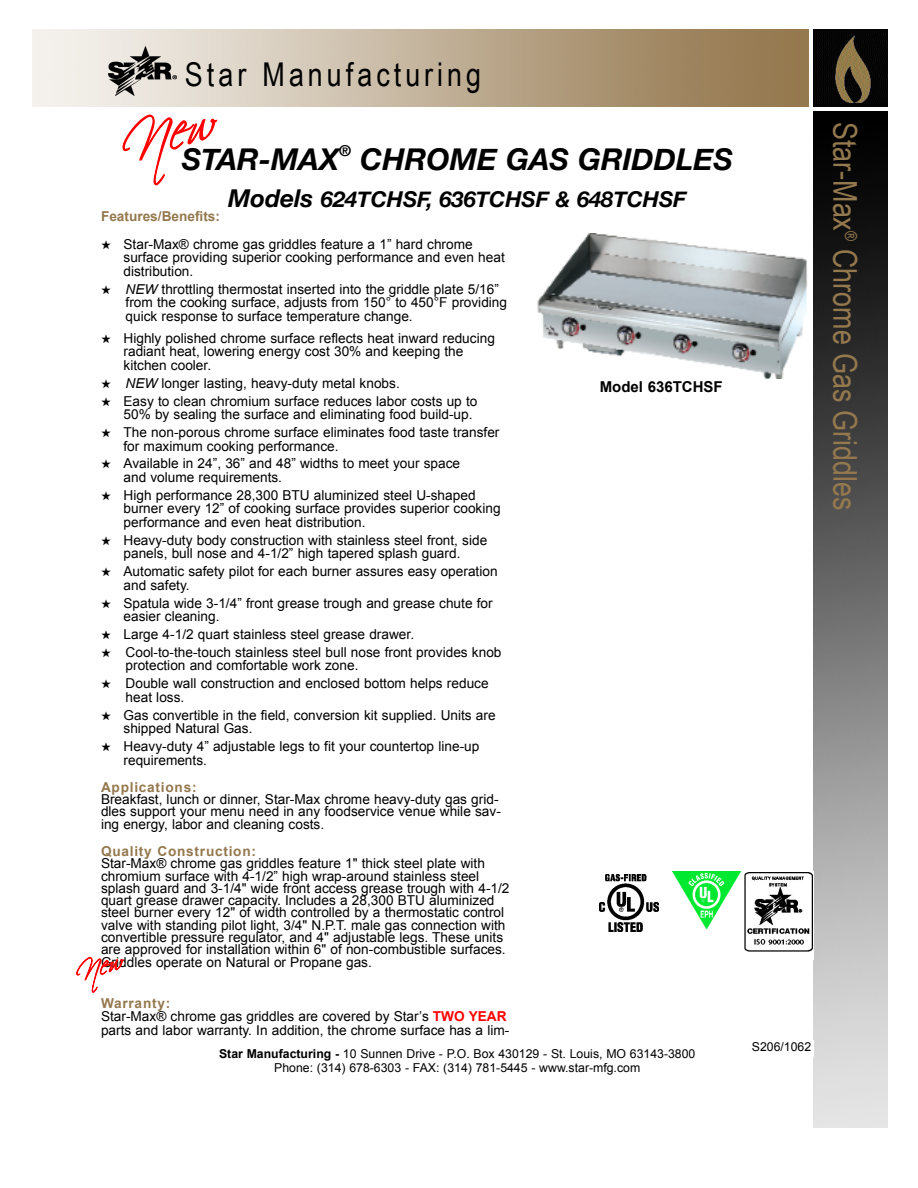
<style>
.page{position:relative;width:918px;height:1188px;background:#fff}
.page>*{position:absolute;margin:0;border:0;box-sizing:border-box;transform-origin:0 0}
.t1{font:32.7px "Arial Narrow";color:#94784e}
.t2{font:32.7px "Arial Narrow";letter-spacing:.125em;color:#000}
.t3{font:italic 700 30px "Helvetica Neue";color:#000}
.t4{font:italic 700 21.9px "Helvetica Neue";color:#000}
.t5{font:700 15px "Arial";color:#000}
.t6{font:italic 700 15px "Helvetica Neue";color:#000}
.t7{font:13.65px/13.6px "Arial";color:#000}
.t8{font:700 13.65px "Arial";letter-spacing:.055em;color:#94784e}
.t9{font:700 13.65px "Arial";color:#94784e}
.t10{font:12.3px/14.7px "Arial";color:#000;text-align:center}
.s1{font-size:24.6px}
.s2{font-style:italic}
.s3{font-weight:700;color:#94784e}
.s4{font-weight:700;color:#f00}
.s5{font-weight:700}
</style>
<div class="page">
<img style="left:32px;top:29px;width:776px;height:78px">
<img style="left:814px;top:29px;width:73px;height:78px">
<img style="left:814px;top:111px;width:73px;height:1017px">
<img style="left:108px;top:46px;width:69px;height:50px">
<img style="left:537px;top:233px;width:271px;height:146px">
<img style="left:745px;top:872px;width:68px;height:79px">
<img style="left:672px;top:872px;width:69px;height:56px">
<img style="left:599px;top:874px;width:60px;height:58px">
<h1 class="t2" style="left:185px;top:55px;width:298px">Star Manufacturing</h1>
<h2 class="t3" style="left:182px;top:141px;width:159px">STAR-MAX</h2>
<p class="t6" style="left:339px;top:141px;width:14px">®</p>
<h2 class="t3" style="left:360px;top:141px;width:374px">CHROME GAS GRIDDLES</h2>
<h3 class="t4" style="left:228px;top:186px;width:459px"><span class="s1">Models</span> 624TCHSF, 636TCHSF &amp; 648TCHSF</h3>
<p class="t9" style="left:101px;top:209px;width:121px">Features/Benefits:</p>
<p class="t7" style="left:124px;top:237px;width:383px;text-indent:-23px">★ Star-Max® chrome gas griddles feature a 1” hard chrome surface providing superior cooking performance and even heat distribution.</p>
<p class="t7" style="left:126px;top:282px;width:383px;text-indent:-25px">★ <span class="s2">NEW</span> throttling thermostat inserted into the griddle plate 5/16” from the cooking surface, adjusts from 150° to 450°F providing quick response to surface temperature change.</p>
<p class="t7" style="left:124px;top:331px;width:373px;text-indent:-23px">★ Highly polished chrome surface reflects heat inward reducing radiant heat, lowering energy cost 30% and keeping the kitchen cooler.</p>
<p class="t7" style="left:101px;top:376px;width:300px">★ <span class="s2">NEW</span> longer lasting, heavy-duty metal knobs.</p>
<p class="t7" style="left:124px;top:394px;width:355px;text-indent:-23px">★ Easy to clean chromium surface reduces labor costs up to<br>50% by sealing the surface and eliminating food build-up.</p>
<p class="t7" style="left:124px;top:425px;width:377px;text-indent:-23px">★ The non-porous chrome surface eliminates food taste transfer for maximum cooking performance.</p>
<p class="t7" style="left:124px;top:457px;width:338px;text-indent:-23px">★ Available in 24”, 36” and 48” widths to meet your space and volume requirements.</p>
<p class="t7" style="left:124px;top:488px;width:379px;text-indent:-23px">★ High performance 28,300 BTU aluminized steel U-shaped burner every 12” of cooking surface provides superior cooking performance and even heat distribution.</p>
<p class="t7" style="left:101px;top:533px;width:388px;text-align:center">★ Heavy-duty body construction with stainless steel front, side panels, bull nose and 4-1/2” high tapered splash guard.</p>
<p class="t7" style="left:124px;top:565px;width:376px;text-indent:-23px">★ Au to mat ic safety pilot for each burner assures easy operation and safety.</p>
<p class="t7" style="left:124px;top:596px;width:371px;text-indent:-23px">★ Spatula wide 3-1/4” front grease trough and grease chute for easier cleaning.</p>
<p class="t7" style="left:101px;top:627px;width:315px">★ Large 4-1/2 quart stainless steel grease drawer.</p>
<p class="t7" style="left:126px;top:645px;width:377px;text-indent:-25px">★ Cool-to-the-touch stainless steel bull nose front provides knob protection and comfortable work zone.</p>
<p class="t7" style="left:126px;top:677px;width:365px;text-indent:-25px">★ Double wall construction and enclosed bottom helps reduce heat loss.</p>
<p class="t7" style="left:124px;top:708px;width:374px;text-indent:-23px">★ Gas convertible in the field, conversion kit supplied. Units are shipped Natural Gas.</p>
<p class="t7" style="left:124px;top:739px;width:357px;text-indent:-23px">★ Heavy-duty 4” adjustable legs to fit your countertop line-up requirements.</p>
<p class="t8" style="left:101px;top:779px;width:97px">Applications:</p>
<p class="t7" style="left:101px;top:793px;width:401px;line-height:12.3px">Breakfast, lunch or dinner, Star-Max chrome heavy-duty gas grid&shy;dles support your menu need in any foodservice venue while sav&shy;ing energy, labor and cleaning costs.</p>
<p class="t8" style="left:101px;top:844px;width:157px">Quality Construction:</p>
<p class="t7" style="left:101px;top:857px;width:410px;line-height:12.3px">Star-Max® chrome gas griddles feature 1" thick steel plate with chromium surface with 4-1/2” high wrap-around stainless steel splash guard and 3-1/4" wide front access grease trough with 4-1/2 quart grease drawer capacity. Includes a 28,300 BTU aluminized steel burner every 12" of width controlled by a thermostatic control valve with standing pilot light, 3/4" N.P.T. male gas connection with convertible pressure regulator, and 4" adjustable legs. These units are approved for installation within 6" of non-combustible surfaces.<br>Griddles operate on Natural or Propane gas.</p>
<p class="t7" style="left:101px;top:996px;width:410px"><span class="s3">Warranty:<br></span>Star-Max® chrome gas griddles are covered by Star’s <span class="s4">TWO YEAR </span>parts and labor warranty. In addition, the chrome surface has a lim-</p>
<p class="t5" style="left:600px;top:379px;width:125px">Model 636TCHSF</p>
<p class="t10" style="left:219px;top:1046px;width:478px"><span class="s5">Star Manufacturing -</span> 10 Sunnen Drive - P.O. Box 430129 - St. Louis, MO 63143-3800<br>Phone: (314) 678-6303 - FAX: (314) 781-5445 - www.star-mfg.com</p>
<p class="t10" style="left:752px;top:1039px;width:61px">S206/1062</p>
<h1 class="t1" style="left:864px;top:122px;width:390px;rotate:90deg">Star-Max<sup>®</sup> Chrome Gas Griddles</h1>
</div>
